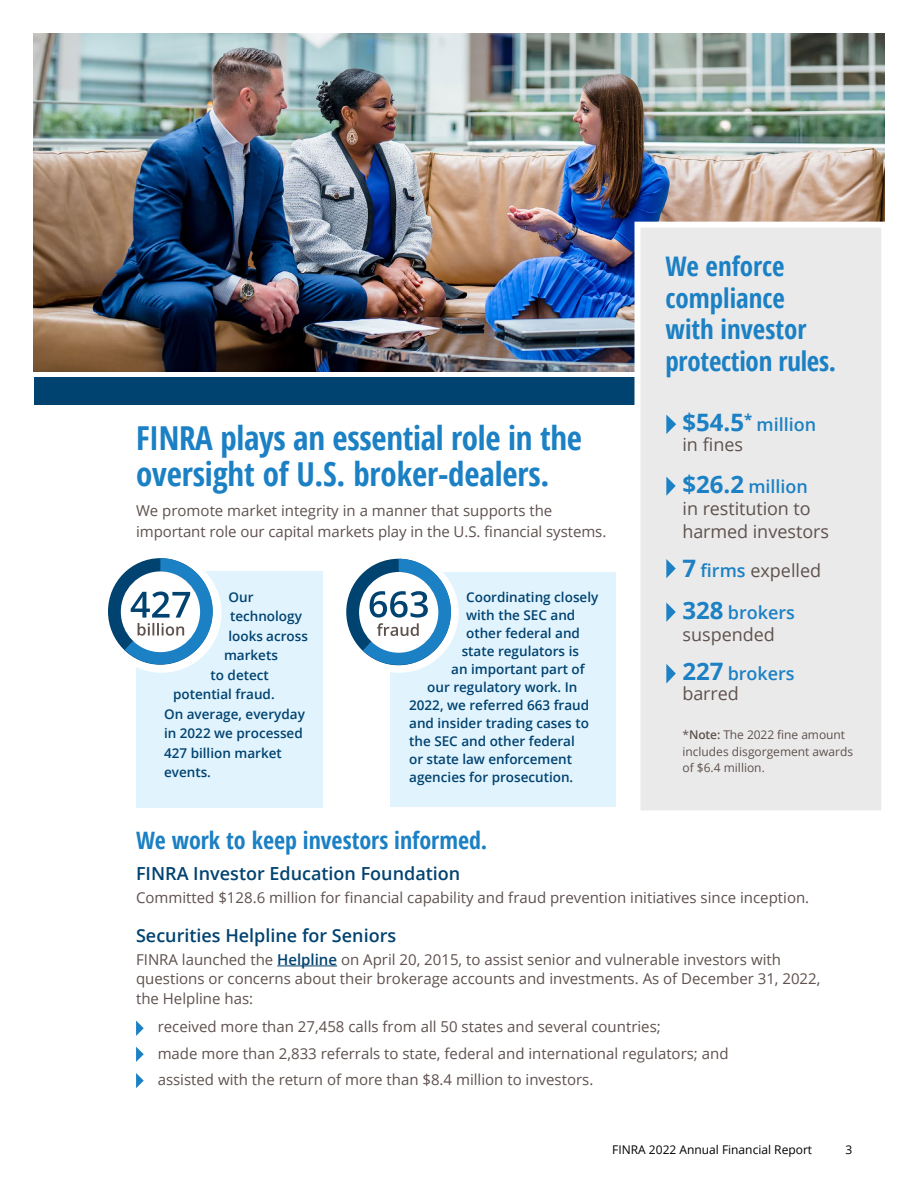
<style>
.page{position:relative;width:918px;height:1188px;background:#fff}
.page>*{position:absolute;margin:0;border:0;box-sizing:border-box;transform-origin:0 0}
.t1{font:700 33px/36px "Open Sans Condensed";letter-spacing:-.01em;color:#1b80c4}
.t2{font:700 27px/31.5px "Open Sans Condensed";color:#1b80c4}
.t3{font:700 24px "Open Sans Condensed";color:#1b80c4}
.t4{font:18px/22.5px "Open Sans";color:#5e514e}
.t5{font:600 18px "Open Sans";color:#004270}
.t6{font:600 18px/19.5px "Open Sans";letter-spacing:-.005em;color:#1b80c4}
.t7{font:15px/19.5px "Open Sans";color:#5e514e}
.t8{font:600 13.5px "Open Sans";color:#004270}
.t9{font:12px/16.5px "Open Sans";color:#5e514e}
.t10{font:12px "Open Sans";color:#000}
.s1{font-weight:700;font-size:24px}
.s2{font-weight:400;color:#5e514e}
.s3{font-weight:700;font-size:24px;color:#1b80c4}
.s4{font-weight:600;color:#1b80c4}
.s5{font-weight:600}
.s6{font-weight:600;color:#004270}
</style>
<div class="page">
<img style="left:34px;top:34px;width:850px;height:337px">
<div style="left:34px;top:378px;width:847px;height:27px;background:#004270"></div>
<div style="left:634px;top:222px;width:253px;height:594px;background:#eaeaea;border:6px solid #fff"></div>
<svg style="left:666px;top:415px;width:10px;height:19px"></svg>
<svg style="left:666px;top:477px;width:10px;height:19px"></svg>
<svg style="left:666px;top:559px;width:10px;height:19px"></svg>
<svg style="left:666px;top:603px;width:10px;height:19px"></svg>
<svg style="left:666px;top:664px;width:10px;height:20px"></svg>
<hr style="left:277px;top:966px;width:60px;height:1px;background:#004270">
<svg style="left:136px;top:1021px;width:8px;height:15px"></svg>
<svg style="left:136px;top:1047px;width:8px;height:15px"></svg>
<svg style="left:136px;top:1073px;width:8px;height:15px"></svg>
<div style="left:136px;top:571px;width:187px;height:237px;background:#e1f4fd"></div>
<div style="left:390px;top:572px;width:225px;height:235px;background:#e1f4fd"></div>
<div style="left:102px;top:553px;width:120px;height:120px;background:#fff;border-radius:50%"></div>
<svg style="left:108px;top:558px;width:105px;height:107px"></svg>
<div style="left:339px;top:553px;width:120px;height:120px;background:#fff;border-radius:50%"></div>
<svg style="left:346px;top:559px;width:105px;height:106px"></svg>
<svg style="left:125px;top:558px;width:88px;height:106px"></svg>
<svg style="left:363px;top:559px;width:88px;height:106px"></svg>
<h1 class="t1" style="left:136px;top:419px;width:447px">FINRA plays an essential role in the oversight of U.S. broker-dealers.</h1>
<p class="t7" style="left:136px;top:500px;width:472px;line-height:21px">We promote market integrity in a manner that supports the important role our capital markets play in the U.S. financial systems.</p>
<p class="t8" style="left:229px;top:588px;width:27px">Our</p>
<p class="t8" style="left:230px;top:607px;width:73px">technology</p>
<p class="t8" style="left:229px;top:627px;width:81px">looks across</p>
<p class="t8" style="left:224px;top:646px;width:55px">markets</p>
<p class="t8" style="left:211px;top:666px;width:60px">to detect</p>
<p class="t8" style="left:173px;top:685px;width:103px">potential fraud.</p>
<p class="t8" style="left:164px;top:705px;width:142px">On average, everyday</p>
<p class="t8" style="left:164px;top:724px;width:140px">in 2022 we processed</p>
<p class="t8" style="left:164px;top:744px;width:119px">427 billion market</p>
<p class="t8" style="left:164px;top:763px;width:48px">events.</p>
<p class="t8" style="left:466px;top:588px;width:134px">Coordinating closely</p>
<p class="t8" style="left:466px;top:606px;width:111px">with the SEC and</p>
<p class="t8" style="left:466px;top:624px;width:115px">other federal and</p>
<p class="t8" style="left:462px;top:642px;width:119px">state regulators is</p>
<p class="t8" style="left:451px;top:660px;width:135px">an important part of</p>
<p class="t8" style="left:427px;top:678px;width:152px">our regulatory work. In</p>
<p class="t8" style="left:409px;top:696px;width:182px">2022, we referred 663 fraud</p>
<p class="t8" style="left:409px;top:714px;width:181px">and insider trading cases to</p>
<p class="t8" style="left:409px;top:732px;width:167px">the SEC and other federal</p>
<p class="t8" style="left:409px;top:750px;width:164px">or state law enforcement</p>
<p class="t8" style="left:409px;top:768px;width:166px">agencies for prosecution.</p>
<h3 class="t3" style="left:136px;top:824px;width:353px">We work to keep investors informed.</h3>
<h2 class="t2" style="left:666px;top:250px;width:172px">We enforce compliance with investor protection rules.</h2>
<p class="t6" style="left:682px;top:415px;width:135px"><span class="s1">$54.5</span><sup>*</sup> million <span class="s2">in fines</span></p>
<p class="t4" style="left:682px;top:474px;width:148px"><span class="s3">$26.2</span> <span class="s4">million<br></span>in restitution to harmed investors</p>
<p class="t4" style="left:682px;top:558px;width:140px"><span class="s3">7</span> <span class="s4">firms</span> expelled</p>
<p class="t4" style="left:682px;top:600px;width:114px"><span class="s3">328</span> <span class="s4">brokers </span>suspended</p>
<p class="t6" style="left:682px;top:664px;width:114px"><span class="s1">227</span> brokers <span class="s2">barred</span></p>
<p class="t9" style="left:682px;top:727px;width:172px">*<span class="s5">Note:</span> The 2022 fine amount includes disgorgement awards of $6.4 million.</p>
<p class="t5" style="left:136px;top:861px;width:326px">FINRA Investor Education Foundation</p>
<p class="t7" style="left:136px;top:887px;width:675px">Committed $128.6 million for financial capability and fraud prevention initiatives since inception.</p>
<p class="t5" style="left:136px;top:923px;width:262px">Securities Helpline for Seniors</p>
<p class="t7" style="left:136px;top:949px;width:686px">FINRA launched the <span class="s6">Helpline</span> on April 20, 2015, to assist senior and vulnerable investors with questions or concerns about their brokerage accounts and investments. As of December 31, 2022, the Helpline has:</p>
<p class="t7" style="left:158px;top:1013px;width:572px;line-height:26.2px">received more than 27,458 calls from all 50 states and several countries;<br>made more than 2,833 referrals to state, federal and international regulators; and assisted with the return of more than $8.4 million to investors.</p>
<p class="t10" style="left:612px;top:1142px;width:201px">FINRA 2022 Annual Financial Report</p>
<p class="t10" style="left:845px;top:1142px;width:8px">3</p>
</div>
